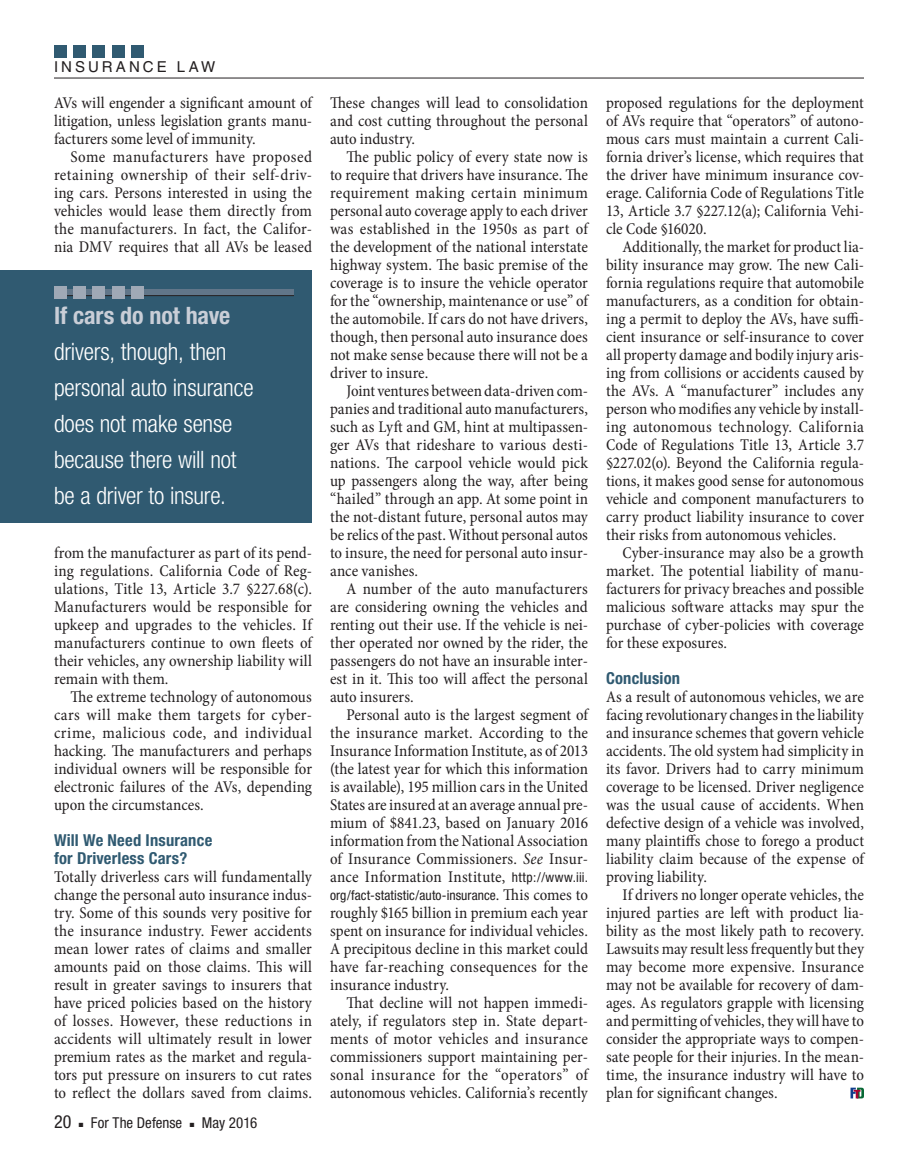
<style>
.page{position:relative;width:918px;height:1175px;background:#fff}
.page>*{position:absolute;margin:0;border:0;box-sizing:border-box;transform-origin:0 0}
.pullout_LH_block{font:300 condensed 24px/36px "Helvetica Neue";letter-spacing:-.01em;color:#fff}
.t1{font:condensed 18px "Helvetica Neue";color:#231f20}
.body_para_ind{font:condensed 16.5px/18px "Minion Pro";letter-spacing:.005em;color:#231f20;text-align:justify}
.body_no_ind{font:condensed 16.5px/18px "Minion Pro";color:#231f20;text-align:justify}
.body_para_ind_tighte{font:condensed 16.5px/18px "Minion Pro";letter-spacing:-.005em;color:#231f20;text-align:justify}
.subhead_1{font:700 condensed 16.5px/18px "Helvetica Neue";letter-spacing:.015em;color:#305a71}
.t2{font:condensed 15px "Helvetica Neue";color:#231f20}
.t3{font:15px "Helvetica";letter-spacing:.2em;color:#231f20}
.body_para_ind-2{font:condensed 13.5px "Helvetica Neue";letter-spacing:.005em;color:#231f20}
.s1{font-weight:700;color:#c9ced7}
.s2{font-style:italic}
.s3{font-family:"Helvetica Neue";font-size:13.5px}
.s4{font-family:"Minion Pro";font-size:16.5px}
</style>
<div class="page">
<hr style="left:54px;top:78px;width:810px;height:1px;background:#231f20">
<div style="left:54px;top:45px;width:12px;height:12px;background:#305a71"></div>
<div style="left:73px;top:45px;width:13px;height:12px;background:#305a71"></div>
<div style="left:93px;top:45px;width:12px;height:12px;background:#305a71"></div>
<div style="left:112px;top:45px;width:13px;height:12px;background:#305a71"></div>
<div style="left:132px;top:45px;width:12px;height:12px;background:#305a71"></div>
<svg style="left:851px;top:1087px;width:13px;height:11px"></svg>
<div style="left:0;top:270px;width:312px;height:252px;background:#305a71"></div>
<div style="left:54px;top:290px;width:240px;height:6px;background:#617689"></div>
<hr style="left:54px;top:295px;width:240px;height:1px;background:#231f20">
<div style="left:54px;top:286px;width:12px;height:13px;background:#9fa9b6"></div>
<div style="left:73px;top:286px;width:13px;height:13px;background:#9fa9b6"></div>
<div style="left:93px;top:286px;width:12px;height:13px;background:#9fa9b6"></div>
<div style="left:112px;top:286px;width:13px;height:13px;background:#9fa9b6"></div>
<div style="left:132px;top:286px;width:12px;height:13px;background:#9fa9b6"></div>
<p class="t3" style="left:54px;top:58px;width:163px">INSURANCE LAW</p>
<p class="body_para_ind_tighte" style="left:54px;top:94px;width:260px">AVs will engender a significant amount of litigation, unless legislation grants manu&shy;facturers some level of immunity.</p>
<p class="body_para_ind" style="left:54px;top:148px;width:260px;text-indent:16px">Some manufacturers have proposed retaining ownership of their self-driv&shy;ing cars. Persons interested in using the vehicles would lease them directly from the manufacturers. In fact, the Califor&shy;nia DMV requires that all AVs be leased</p>
<p class="pullout_LH_block" style="left:54px;top:297px;width:201px"><span class="s1">If cars do not have </span>drivers, though, then personal auto insurance does not make sense because there will not be a driver to insure.</p>
<p class="body_para_ind" style="left:54px;top:544px;width:260px">from the manufacturer as part of its pend&shy;ing regulations. California Code of Reg&shy;ulations, Title 13, Article 3.7 §227.68(c).<br>Manufacturers would be responsible for upkeep and upgrades to the vehicles. If manufacturers continue to own fleets of their vehicles, any ownership liability will remain with them.</p>
<p class="body_para_ind" style="left:54px;top:688px;width:260px;text-indent:16px">The extreme technology of autonomous cars will make them targets for cyber&shy;crime, malicious code, and individual hacking. The manufacturers and perhaps individual owners will be responsible for electronic failures of the AVs, depending upon the circumstances.</p>
<p class="subhead_1" style="left:54px;top:831px;width:160px">Will We Need Insurance for Driverless Cars?</p>
<p class="body_no_ind" style="left:54px;top:868px;width:260px">Totally driverless cars will fundamentally change the personal auto insurance indus&shy;try. Some of this sounds very positive for the insurance industry. Fewer accidents mean lower rates of claims and smaller amounts paid on those claims. This will result in greater savings to insurers that have priced policies based on the history of losses. However, these reductions in accidents will ultimately result in lower premium rates as the market and regula&shy;tors put pressure on insurers to cut rates to reflect the dollars saved from claims.</p>
<p class="t1" style="left:54px;top:1111px;width:19px">20</p>
<p class="t2" style="left:79px;top:1114px;width:105px">■ For The Defense</p>
<p class="t2" style="left:190px;top:1114px;width:69px">■ May 2016</p>
<p class="body_no_ind" style="left:330px;top:94px;width:259px">These changes will lead to consolidation and cost cutting throughout the personal auto industry.</p>
<p class="body_para_ind" style="left:330px;top:148px;width:260px;text-indent:16px">The public policy of every state now is to require that drivers have insurance. The requirement making certain minimum personal auto coverage apply to each driver was established in the 1950s as part of the development of the national interstate highway system. The basic premise of the coverage is to insure the vehicle operator for the “ownership, maintenance or use” of the automobile. If cars do not have drivers, though, then personal auto insurance does not make sense because there will not be a driver to insure.</p>
<p class="body_para_ind" style="left:330px;top:382px;width:260px;text-indent:16px">Joint ventures between data-driven com&shy;panies and traditional auto manufacturers, such as Lyft and GM, hint at multipassen&shy;ger AVs that rideshare to various desti&shy;nations. The carpool vehicle would pick up passengers along the way, after being “hailed” through an app. At some point in the not-distant future, personal autos may be relics of the past. Without personal autos to insure, the need for personal auto insur&shy;ance vanishes.</p>
<p class="body_para_ind" style="left:330px;top:580px;width:260px;text-indent:16px">A number of the auto manufacturers are considering owning the vehicles and renting out their use. If the vehicle is nei&shy;ther operated nor owned by the rider, the passengers do not have an insurable inter&shy;est in it. This too will affect the personal auto insurers.</p>
<p class="body_para_ind" style="left:330px;top:706px;width:260px;text-indent:16px">Personal auto is the largest segment of the insurance market. According to the Insurance Information Institute, as of 2013 (the latest year for which this information is available), 195 million cars in the United States are insured at an average annual pre&shy;mium of $841.23, based on January 2016 information from the National Association of Insurance Commissioners. <span class="s2">See</span> Insur&shy;ance Information Institute, <span class="s3">http://www.iii.</span></p>
<p class="body_para_ind-2" style="left:330px;top:887px;width:259px">org/fact-statistic/auto-insurance<span class="s4">. This comes to</span></p>
<p class="body_para_ind" style="left:330px;top:904px;width:260px">roughly $165 billion in premium each year spent on insurance for individual vehicles.<br>A precipitous decline in this market could have far-reaching consequences for the insurance industry.</p>
<p class="body_para_ind" style="left:330px;top:994px;width:260px;text-indent:16px">That decline will not happen immedi&shy;ately, if regulators step in. State depart&shy;ments of motor vehicles and insurance commissioners support maintaining per&shy;sonal insurance for the “operators” of autonomous vehicles. California’s recently</p>
<p class="body_para_ind" style="left:606px;top:94px;width:260px">proposed regulations for the deployment of AVs require that “operators” of autono&shy;mous cars must maintain a current Cali&shy;fornia driver’s license, which requires that the driver have minimum insurance cov&shy;erage. California Code of Regulations Title 13, Article 3.7 §227.12(a); California Vehi&shy;cle Code §16020.</p>
<p class="body_para_ind" style="left:606px;top:238px;width:260px;text-indent:16px">Additionally, the market for product lia&shy;bility insurance may grow. The new Cali&shy;fornia regulations require that automobile manufacturers, as a condition for obtain&shy;ing a permit to deploy the AVs, have suffi&shy;cient insurance or self-insurance to cover all property damage and bodily injury aris&shy;ing from collisions or accidents caused by the AVs. A “manufacturer” includes any person who modifies any vehicle by install&shy;ing autonomous technology. California Code of Regulations Title 13, Article 3.7 §227.02(o). Beyond the California regula&shy;tions, it makes good sense for autonomous vehicle and component manufacturers to carry product liability insurance to cover their risks from autonomous vehicles.</p>
<p class="body_para_ind" style="left:606px;top:544px;width:260px;text-indent:16px">Cyber-insurance may also be a growth market. The potential liability of manu&shy;facturers for privacy breaches and possible malicious software attacks may spur the purchase of cyber-policies with coverage for these exposures.</p>
<p class="subhead_1" style="left:606px;top:669px;width:76px">Conclusion</p>
<p class="body_no_ind" style="left:606px;top:688px;width:260px">As a result of autonomous vehicles, we are facing revolutionary changes in the liability and insurance schemes that govern vehicle accidents. The old system had simplicity in its favor. Drivers had to carry minimum coverage to be licensed. Driver negligence was the usual cause of accidents. When defective design of a vehicle was involved, many plaintiffs chose to forego a product liability claim because of the expense of proving liability.</p>
<p class="body_para_ind" style="left:606px;top:886px;width:260px;text-indent:16px">If drivers no longer operate vehicles, the injured parties are left with product lia&shy;bility as the most likely path to recovery.<br>Lawsuits may result less frequently but they may become more expensive. Insurance may not be available for recovery of dam&shy;ages. As regulators grapple with licensing and permitting of vehicles, they will have to consider the appropriate ways to compen&shy;sate people for their injuries. In the mean&shy;time, the insurance industry will have to plan for significant changes.</p>
</div>
